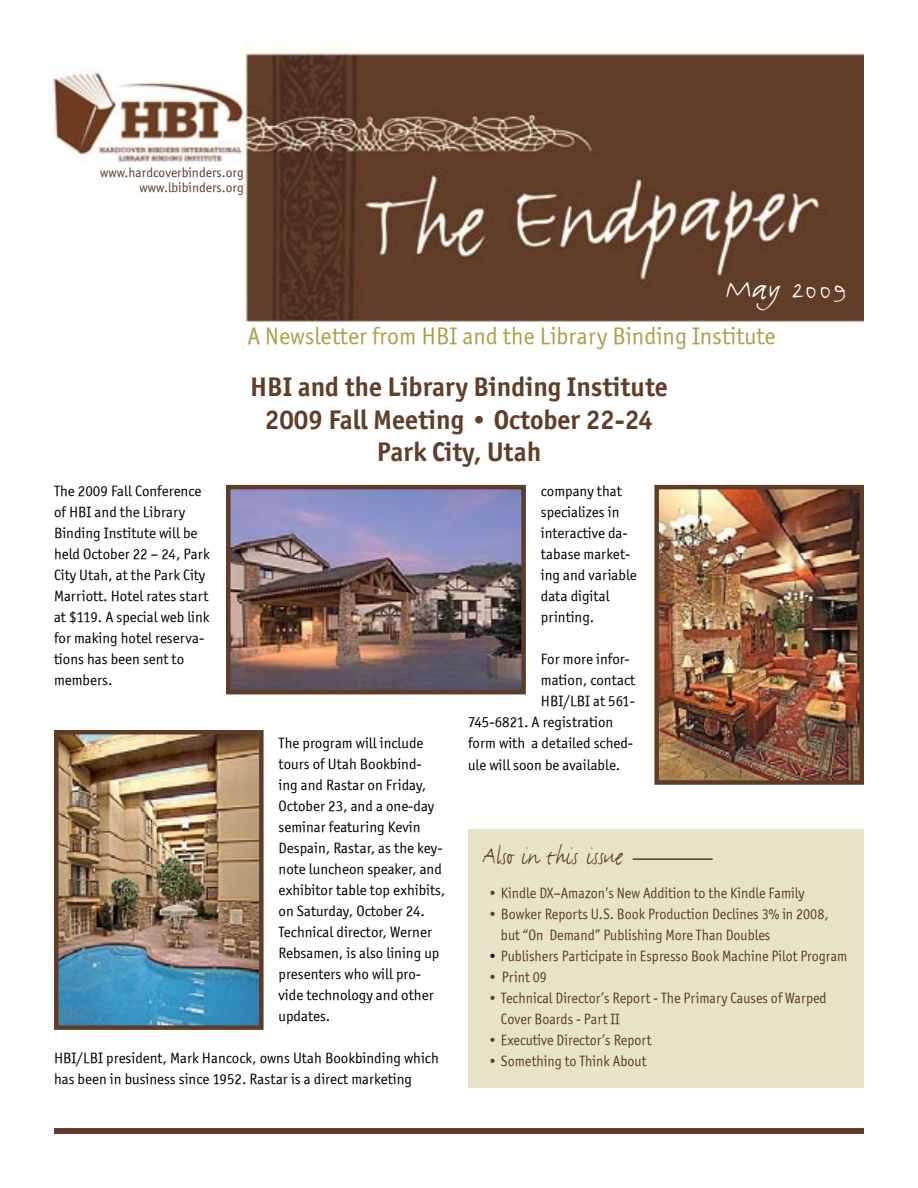
<style>
.page{position:relative;width:918px;height:1188px;background:#fff}
.page>*{position:absolute;margin:0;border:0;box-sizing:border-box;transform-origin:0 0}
.t1{font:36px "Justlefthand";color:#fff}
.t2{font:700 27px "Officina San ITC";color:#613e28}
.t3{font:27px "Justlefthand";color:#5e3b26}
.t4{font:24px "Officina Sans ITCTT Book";color:#aea048}
.t5{font:15px/21px "Officina Sans ITCTT Book";color:#000}
.t6{font:15px/21px "Officina Sans ITCTT Book";color:#5e3b26;scale:.94 1}
.t7{font:13.5px "Officina Sans ITCTT Book";color:#5e3b26}
.s1{color:#000}
</style>
<div class="page">
<div style="left:468px;top:829px;width:396px;height:259px;background:#e7e3c8"></div>
<img style="left:51px;top:56px;width:193px;height:108px">
<img style="left:244px;top:41px;width:620px;height:284px">
<div style="left:54px;top:1128px;width:810px;height:6px;border:2px solid #5e3b26"></div>
<hr style="left:633px;top:858px;width:80px;height:2px;background:#5e3b26">
<img style="left:231px;top:490px;width:290px;height:199px">
<div style="left:226px;top:485px;width:300px;height:209px;border:4px solid #5e3c27"></div>
<img style="left:659px;top:490px;width:200px;height:290px">
<div style="left:654px;top:485px;width:210px;height:300px;border:4px solid #5e3c27"></div>
<img style="left:59px;top:735px;width:200px;height:290px">
<div style="left:54px;top:730px;width:210px;height:300px;border:4px solid #5e3c27"></div>
<p class="t7" style="left:100px;top:164px;width:145px">www.hardcoverbinders.org</p>
<p class="t7" style="left:140px;top:180px;width:106px">www.lbibinders.org</p>
<p class="t1" style="left:725px;top:269px;width:122px">May 2009</p>
<p class="t4" style="left:248px;top:322px;width:530px">A Newsletter from HBI and the Library Binding Institute</p>
<p class="t2" style="left:250px;top:370px;width:419px">HBI and the Library Binding Institute</p>
<p class="t2" style="left:265px;top:403px;width:390px">2009 Fall Meeting • October 22-24</p>
<p class="t2" style="left:377px;top:435px;width:166px">Park City, Utah</p>
<p class="t5" style="left:54px;top:481px;width:157px">The 2009 Fall Conference of HBI and the Library<br>Binding Institute will be held October 22 – 24, Park<br>City Utah, at the Park City<br>Marriott. Hotel rates start at $119. A special web link for making hotel reserva&shy;tions has been sent to members.</p>
<p class="t5" style="left:279px;top:733px;width:168px">The program will include tours of Utah Bookbind-<br>ing and Rastar on Friday,<br>October 23, and a one-day seminar featuring Kevin<br>Despain, Rastar, as the key&shy;note luncheon speaker, and exhibitor table top exhibits, on Saturday, October 24.<br>Technical director, Werner<br>Rebsamen, is also lining up presenters who will pro&shy;vide technology and other updates.</p>
<p class="t5" style="left:54px;top:1048px;width:386px">HBI/LBI president, Mark Hancock, owns Utah Bookbinding which has been in business since 1952. Rastar is a direct marketing</p>
<p class="t5" style="left:541px;top:481px;width:97px">company that specializes in interactive da&shy;tabase market&shy;ing and variable data digital printing.</p>
<p class="t5" style="left:541px;top:649px;width:90px">For more infor-</p>
<p class="t5" style="left:541px;top:670px;width:96px">mation, contact</p>
<p class="t5" style="left:541px;top:691px;width:96px">HBI/LBI at 561-</p>
<p class="t5" style="left:468px;top:712px;width:147px">745-6821. A registration</p>
<p class="t5" style="left:468px;top:733px;width:167px">form with a detailed sched-</p>
<p class="t5" style="left:468px;top:754px;width:154px">ule will soon be available.</p>
<p class="t3" style="left:483px;top:841px;width:142px">Also in this issue</p>
<p class="t6" style="left:489px;top:882px;width:337px">• Kindle DX–Amazon’s New Addition to the Kindle Family</p>
<p class="t6" style="left:501px;top:903px;width:350px;text-indent:-12px">• Bowker Reports U.S. Book Production Declines 3% in 2008, but “On Demand” Publishing More Than Doubles</p>
<p class="t6" style="left:489px;top:945px;width:383px"><span class="s1">•</span> Publishers Participate in Espresso Book Machine Pilot Program</p>
<p class="t6" style="left:489px;top:966px;width:63px">• Print 09</p>
<p class="t6" style="left:501px;top:987px;width:348px;text-indent:-12px">• Technical Director’s Report - The Primary Causes of Warped<br>Cover Boards - Part II</p>
<p class="t6" style="left:489px;top:1029px;width:174px">• Executive Director’s Report</p>
<p class="t6" style="left:489px;top:1050px;width:169px">• Something to Think About</p>
</div>
